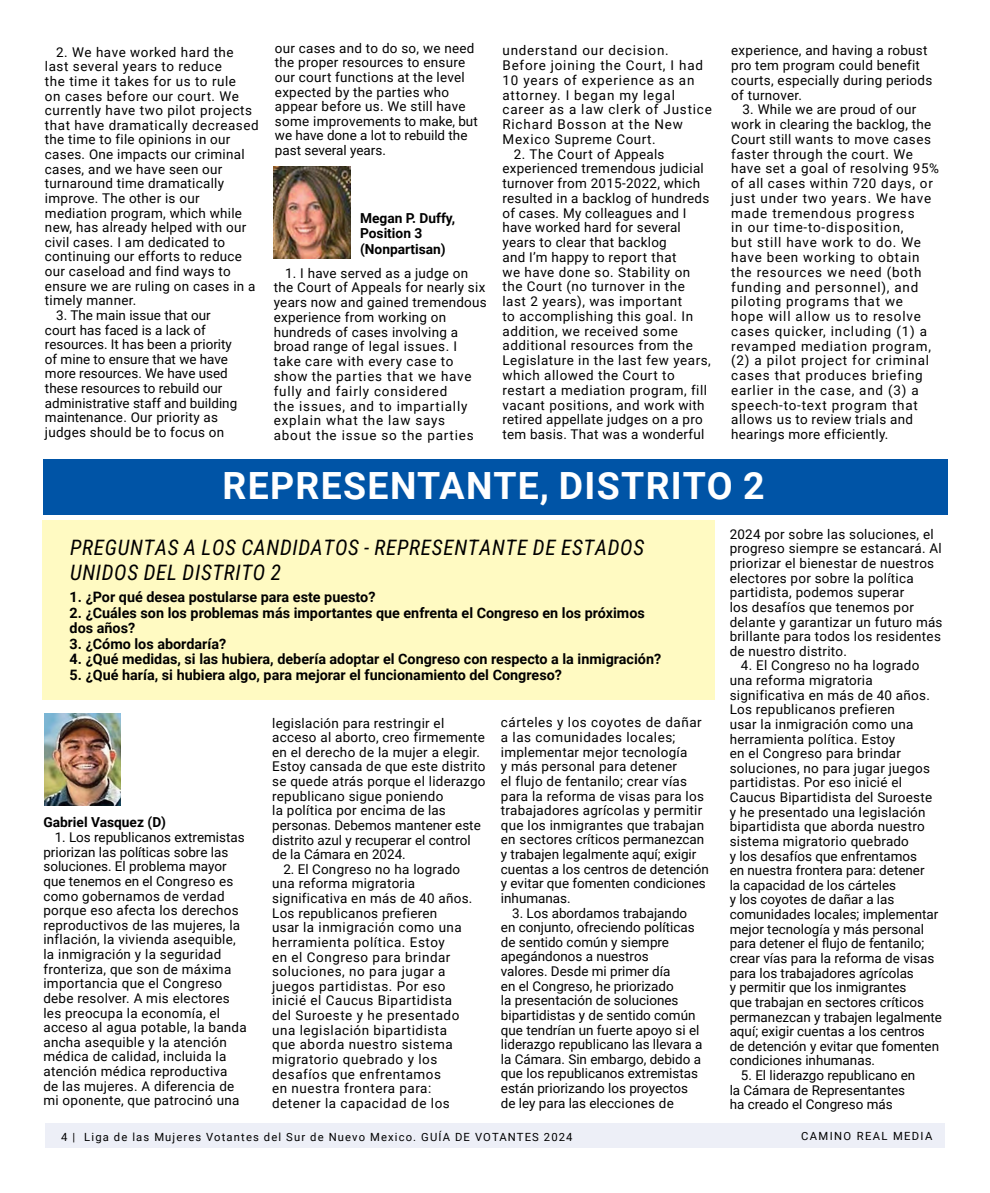
<style>
.page{position:relative;width:990px;height:1193px;background:#fff}
.page>*{position:absolute;margin:0;border:0;box-sizing:border-box;transform-origin:0 0}
.t1{font:700 37.5px "Roboto";letter-spacing:.035em;color:#fff}
.t2{font:italic 21.25px/25px "Roboto Condensed";letter-spacing:.035em;color:#000}
.t3{font:700 14.38px/15.5px "Roboto";color:#000}
.t4{font:700 13.75px/15.4px "Roboto";color:#000}
.t5{font:13.5px/14.6px "Roboto";letter-spacing:.02em;color:#000}
.t6{font:13.5px/14.6px "Roboto";color:#000}
.t7{font:13.5px/14.8px "Roboto";letter-spacing:.06em;color:#000}
.t8{font:13.5px/14.6px "Roboto";letter-spacing:.04em;color:#000}
.t9{font:11.25px "Roboto";letter-spacing:.1em;color:#000}
.t10{font:11.25px "Roboto";letter-spacing:.12em;color:#000}
</style>
<div class="page">
<div style="left:43px;top:459px;width:904px;height:56px;background:#0054a6"></div>
<div style="left:45px;top:1123px;width:900px;height:25px;background:#edeff7"></div>
<img style="left:44px;top:714px;width:77px;height:91px">
<div style="left:42px;top:519px;width:673px;height:180px;background:#fffac2"></div>
<img style="left:274px;top:167px;width:76px;height:91px">
<p class="t5" style="left:45px;top:44px;width:215px;text-indent:11px">2. We have worked hard the last several years to reduce<br>the time it takes for us to rule<br>on cases before our court. We currently have two pilot projects that have dramatically decreased the time to file opinions in our cases. One impacts our criminal cases, and we have seen our turnaround time dramatically improve. The other is our mediation program, which while new, has already helped with our civil cases. I am dedicated to continuing our efforts to reduce our caseload and find ways to ensure we are ruling on cases in a timely manner.</p>
<p class="t6" style="left:45px;top:307px;width:194px;text-indent:11px">3. The main issue that our court has faced is a lack of resources. It has been a priority of mine to ensure that we have more resources. We have used these resources to rebuild our administrative staff and building maintenance. Our priority as judges should be to focus on</p>
<p class="t5" style="left:275px;top:40px;width:204px">our cases and to do so, we need the proper resources to ensure our court functions at the level expected by the parties who appear before us. We still have some improvements to make, but we have done a lot to rebuild the past several years.</p>
<p class="t4" style="left:360px;top:210px;width:97px">Megan P. Duffy,<br>Position 3 (Nonpartisan)</p>
<p class="t8" style="left:274px;top:265px;width:215px;text-indent:11px">1. I have served as a judge on the Court of Appeals for nearly six years now and gained tremendous experience from working on hundreds of cases involving a broad range of legal issues. I take care with every case to show the parties that we have fully and fairly considered<br>the issues, and to impartially explain what the law says<br>about the issue so the parties</p>
<p class="t7" style="left:502px;top:43px;width:211px">understand our decision.<br>Before joining the Court, I had<br>10 years of experience as an attorney. I began my legal career as a law clerk of Justice<br>Richard Bosson at the New<br>Mexico Supreme Court.</p>
<p class="t5" style="left:502px;top:146px;width:210px;text-indent:11px">2. The Court of Appeals experienced tremendous judicial turnover from 2015-2022, which resulted in a backlog of hundreds of cases. My colleagues and I have worked hard for several years to clear that backlog<br>and I’m happy to report that<br>we have done so. Stability on the Court (no turnover in the last 2 years), was important<br>to accomplishing this goal. In addition, we received some additional resources from the<br>Legislature in the last few years, which allowed the Court to restart a mediation program, fill vacant positions, and work with retired appellate judges on a pro tem basis. That was a wonderful</p>
<p class="t5" style="left:731px;top:43px;width:203px">experience, and having a robust pro tem program could benefit courts, especially during periods of turnover.</p>
<p class="t7" style="left:731px;top:102px;width:209px;text-indent:11px">3. While we are proud of our work in clearing the backlog, the<br>Court still wants to move cases faster through the court. We have set a goal of resolving 95% of all cases within 720 days, or just under two years. We have made tremendous progress<br>in our time-to-disposition,<br>but still have work to do. We have been working to obtain the resources we need (both funding and personnel), and piloting programs that we<br>hope will allow us to resolve cases quicker, including (1) a revamped mediation program, (2) a pilot project for criminal cases that produces briefing earlier in the case, and (3) a speech-to-text program that allows us to review trials and hearings more efficiently.</p>
<h1 class="t1" style="left:222px;top:460px;width:544px">REPRESENTANTE, DISTRITO 2</h1>
<h2 class="t2" style="left:70px;top:534px;width:576px">PREGUNTAS A LOS CANDIDATOS - REPRESENTANTE DE ESTADOS<br>UNIDOS DEL DISTRITO 2</h2>
<p class="t3" style="left:70px;top:588px;width:307px">1. ¿Por qué desea postularse para este puesto?</p>
<p class="t3" style="left:70px;top:604px;width:577px">2. ¿Cuáles son los problemas más importantes que enfrenta el Congreso en los próximos dos años?</p>
<p class="t3" style="left:70px;top:635px;width:158px">3. ¿Cómo los abordaría?</p>
<p class="t3" style="left:70px;top:650px;width:593px">4. ¿Qué medidas, si las hubiera, debería adoptar el Congreso con respecto a la inmigración?</p>
<p class="t3" style="left:70px;top:666px;width:494px">5. ¿Qué haría, si hubiera algo, para mejorar el funcionamiento del Congreso?</p>
<p class="t5" style="left:272px;top:715px;width:215px">legislación para restringir el acceso al aborto, creo firmemente en el derecho de la mujer a elegir.<br>Estoy cansada de que este distrito se quede atrás porque el liderazgo republicano sigue poniendo<br>la política por encima de las personas. Debemos mantener este distrito azul y recuperar el control de la Cámara en 2024.</p>
<p class="t8" style="left:272px;top:861px;width:202px;text-indent:11px">2. El Congreso no ha logrado una reforma migratoria significativa en más de 40 años.<br>Los republicanos prefieren<br>usar la inmigración como una herramienta política. Estoy<br>en el Congreso para brindar soluciones, no para jugar a juegos partidistas. Por eso inicié el Caucus Bipartidista del Suroeste y he presentado una legislación bipartidista que aborda nuestro sistema migratorio quebrado y los desafíos que enfrentamos<br>en nuestra frontera para: detener la capacidad de los</p>
<p class="t5" style="left:501px;top:714px;width:210px">cárteles y los coyotes de dañar a las comunidades locales; implementar mejor tecnología<br>y más personal para detener<br>el flujo de fentanilo; crear vías para la reforma de visas para los trabajadores agrícolas y permitir que los inmigrantes que trabajan en sectores críticos permanezcan y trabajen legalmente aquí; exigir cuentas a los centros de detención y evitar que fomenten condiciones inhumanas.</p>
<p class="t6" style="left:501px;top:905px;width:203px;text-indent:11px">3. Los abordamos trabajando en conjunto, ofreciendo políticas de sentido común y siempre apegándonos a nuestros<br>valores. Desde mi primer día<br>en el Congreso, he priorizado<br>la presentación de soluciones bipartidistas y de sentido común que tendrían un fuerte apoyo si el liderazgo republicano las llevara a la Cámara. Sin embargo, debido a que los republicanos extremistas están priorizando los proyectos de ley para las elecciones de</p>
<p class="t4" style="left:43px;top:814px;width:124px">Gabriel Vasquez (D)</p>
<p class="t5" style="left:43px;top:829px;width:205px;text-indent:11px">1. Los republicanos extremistas priorizan las políticas sobre las soluciones. El problema mayor que tenemos en el Congreso es como gobernamos de verdad porque eso afecta los derechos reproductivos de las mujeres, la inflación, la vivienda asequible, la inmigración y la seguridad fronteriza, que son de máxima importancia que el Congreso debe resolver. A mis electores les preocupa la economía, el acceso al agua potable, la banda ancha asequible y la atención médica de calidad, incluida la atención médica reproductiva<br>de las mujeres. A diferencia de mi oponente, que patrocinó una</p>
<p class="t5" style="left:730px;top:526px;width:214px">2024 por sobre las soluciones, el progreso siempre se estancará. Al priorizar el bienestar de nuestros electores por sobre la política partidista, podemos superar<br>los desafíos que tenemos por delante y garantizar un futuro más brillante para todos los residentes de nuestro distrito.</p>
<p class="t6" style="left:730px;top:658px;width:214px;text-indent:11px">4. El Congreso no ha logrado una reforma migratoria significativa en más de 40 años.<br>Los republicanos prefieren<br>usar la inmigración como una herramienta política. Estoy<br>en el Congreso para brindar soluciones, no para jugar juegos partidistas. Por eso inicié el<br>Caucus Bipartidista del Suroeste<br>y he presentado una legislación bipartidista que aborda nuestro sistema migratorio quebrado<br>y los desafíos que enfrentamos<br>en nuestra frontera para: detener<br>la capacidad de los cárteles<br>y los coyotes de dañar a las comunidades locales; implementar mejor tecnología y más personal para detener el flujo de fentanilo; crear vías para la reforma de visas para los trabajadores agrícolas<br>y permitir que los inmigrantes<br>que trabajan en sectores críticos permanezcan y trabajen legalmente aquí; exigir cuentas a los centros de detención y evitar que fomenten condiciones inhumanas.</p>
<p class="t6" style="left:730px;top:1067px;width:187px;text-indent:11px">5. El liderazgo republicano en la Cámara de Representantes ha creado el Congreso más</p>
<p class="t9" style="left:61px;top:1129px;width:513px">4 | Liga de las Mujeres Votantes del Sur de Nuevo Mexico. GUÍA DE VOTANTES 2024</p>
<p class="t10" style="left:801px;top:1128px;width:133px">CAMINO REAL MEDIA</p>
</div>
